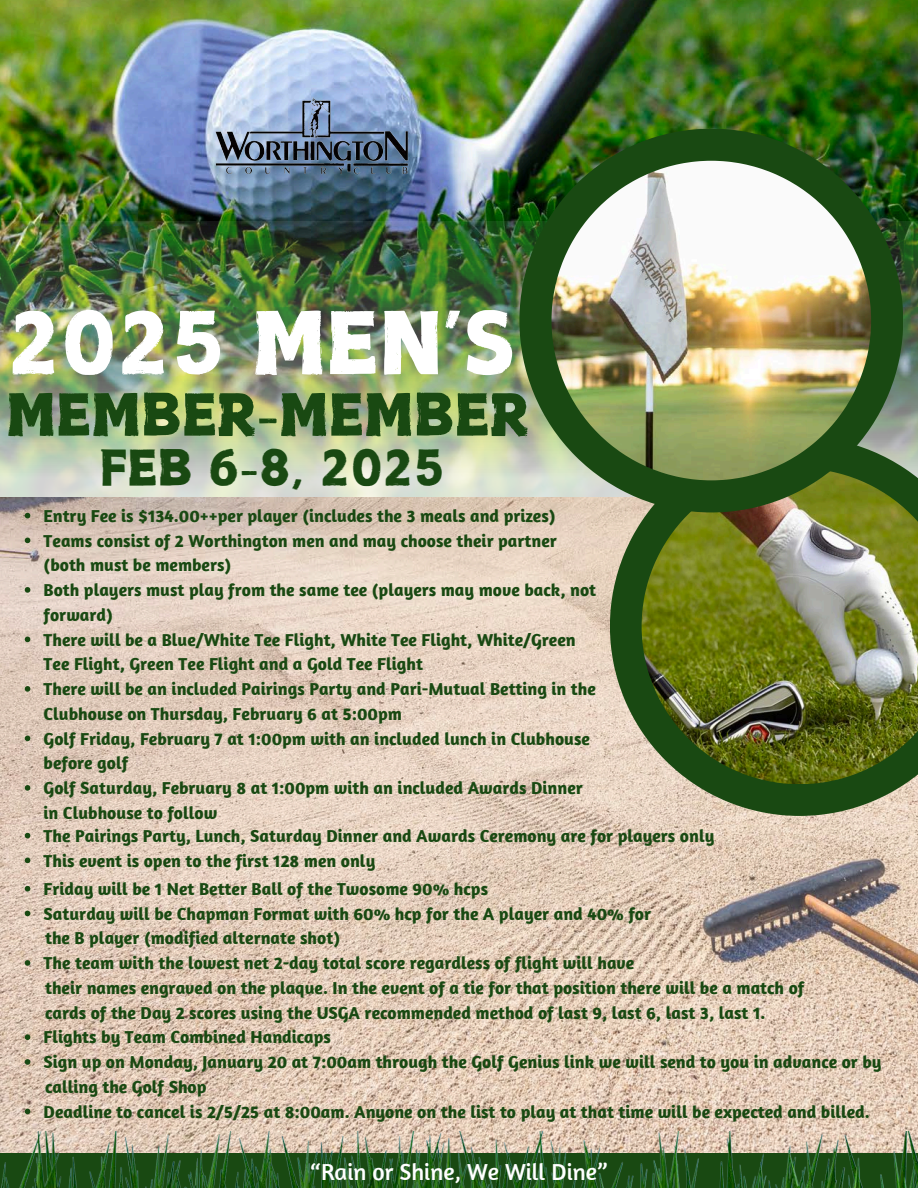
<style>
.page{position:relative;width:918px;height:1188px;background:#fff}
.page>*{position:absolute;margin:0;border:0;box-sizing:border-box;transform-origin:0 0}
.t1{font:87px "Canva Powerful Calligraphy";color:#fff}
.t2{font:58.5px "Canva Powerful Calligraphy";color:#194912}
.t3{font:49.8px "Canva Powerful Calligraphy";color:#194912}
.t4{font:23.7px "Amaranth";color:#fff}
.t5{font:700 17.7px/24.8px "Amaranth";color:#194912}
</style>
<div class="page">
<img style="left:0;top:496px;width:918px;height:636px">
<img style="left:0;top:0;width:918px;height:222px">
<img style="left:0;top:1132px;width:918px;height:56px">
<img style="left:0;top:222px;width:918px;height:274px">
<svg style="left:610px;top:437px;width:308px;height:379px;background:#808e69"></svg>
<img style="left:642px;top:468px;width:276px;height:316px">
<img style="left:519px;top:129px;width:384px;height:383px">
<img style="left:552px;top:161px;width:319px;height:319px">
<img style="left:212px;top:95px;width:200px;height:82px">
<svg style="left:25px;top:513px;width:5px;height:5px"></svg>
<svg style="left:25px;top:538px;width:5px;height:5px"></svg>
<svg style="left:25px;top:587px;width:5px;height:6px"></svg>
<svg style="left:25px;top:637px;width:5px;height:5px"></svg>
<svg style="left:25px;top:686px;width:5px;height:6px"></svg>
<svg style="left:25px;top:736px;width:5px;height:5px"></svg>
<svg style="left:25px;top:785px;width:5px;height:6px"></svg>
<svg style="left:25px;top:886px;width:5px;height:6px"></svg>
<svg style="left:25px;top:911px;width:5px;height:5px"></svg>
<svg style="left:25px;top:960px;width:5px;height:6px"></svg>
<svg style="left:25px;top:1034px;width:5px;height:6px"></svg>
<svg style="left:25px;top:1059px;width:5px;height:6px"></svg>
<svg style="left:25px;top:1109px;width:5px;height:5px"></svg>
<svg style="left:25px;top:833px;width:5px;height:5px"></svg>
<svg style="left:25px;top:858px;width:5px;height:5px"></svg>
<h1 class="t1" style="left:7px;top:296px;width:510px">2025 MEN’S</h1>
<h2 class="t2" style="left:7px;top:383px;width:524px">MEMBER-MEMBER</h2>
<p class="t3" style="left:100px;top:441px;width:347px">FEB 6-8, 2025</p>
<p class="t5" style="left:44px;top:503px;width:514px">Entry Fee is $134.00++per player (includes the 3 meals and prizes)</p>
<h3 class="t5" style="left:44px;top:528px;width:515px">Teams consist of 2 Worthington men and may choose their partner (both must be members)</h3>
<p class="t5" style="left:44px;top:577px;width:554px">Both players must play from the same tee (players may move back, not forward)</p>
<p class="t5" style="left:44px;top:627px;width:534px">There will be a Blue/White Tee Flight, White Tee Flight, White/Green<br>Tee Flight, Green Tee Flight and a Gold Tee Flight</p>
<p class="t5" style="left:44px;top:676px;width:554px">There will be an included Pairings Party and Pari-Mutual Betting in the<br>Clubhouse on Thursday, February 6 at 5:00pm</p>
<p class="t5" style="left:44px;top:726px;width:548px">Golf Friday, February 7 at 1:00pm with an included lunch in Clubhouse before golf</p>
<p class="t5" style="left:44px;top:775px;width:541px">Golf Saturday, February 8 at 1:00pm with an included Awards Dinner in Clubhouse to follow</p>
<p class="t5" style="left:44px;top:823px;width:672px">The Pairings Party, Lunch, Saturday Dinner and Awards Ceremony are for players only</p>
<p class="t5" style="left:44px;top:848px;width:333px">This event is open to the first 128 men only</p>
<p class="t5" style="left:44px;top:876px;width:446px">Friday will be 1 Net Better Ball of the Twosome 90% hcps</p>
<p class="t5" style="left:44px;top:901px;width:609px">Saturday will be Chapman Format with 60% hcp for the A player and 40% for</p>
<p class="t5" style="left:45px;top:925px;width:297px">the B player (modified alternate shot)</p>
<p class="t5" style="left:44px;top:950px;width:592px">The team with the lowest net 2-day total score regardless of flight will have</p>
<p class="t5" style="left:45px;top:975px;width:761px">their names engraved on the plaque. In the event of a tie for that position there will be a match of cards of the Day 2 scores using the USGA recommended method of last 9, last 6, last 3, last 1.</p>
<p class="t5" style="left:44px;top:1024px;width:289px">Flights by Team Combined Handicaps</p>
<h5 class="t5" style="left:44px;top:1049px;width:840px">Sign up on Monday, January 20 at 7:00am through the Golf Genius link we will send to you in advance or by</h5>
<p class="t5" style="left:45px;top:1074px;width:163px">calling the Golf Shop</p>
<h5 class="t5" style="left:44px;top:1099px;width:828px">Deadline to cancel is 2/5/25 at 8:00am. Anyone on the list to play at that time will be expected and billed.</h5>
<h5 class="t4" style="left:311px;top:1157px;width:298px">“Rain or Shine, We Will Dine”</h5>
</div>
